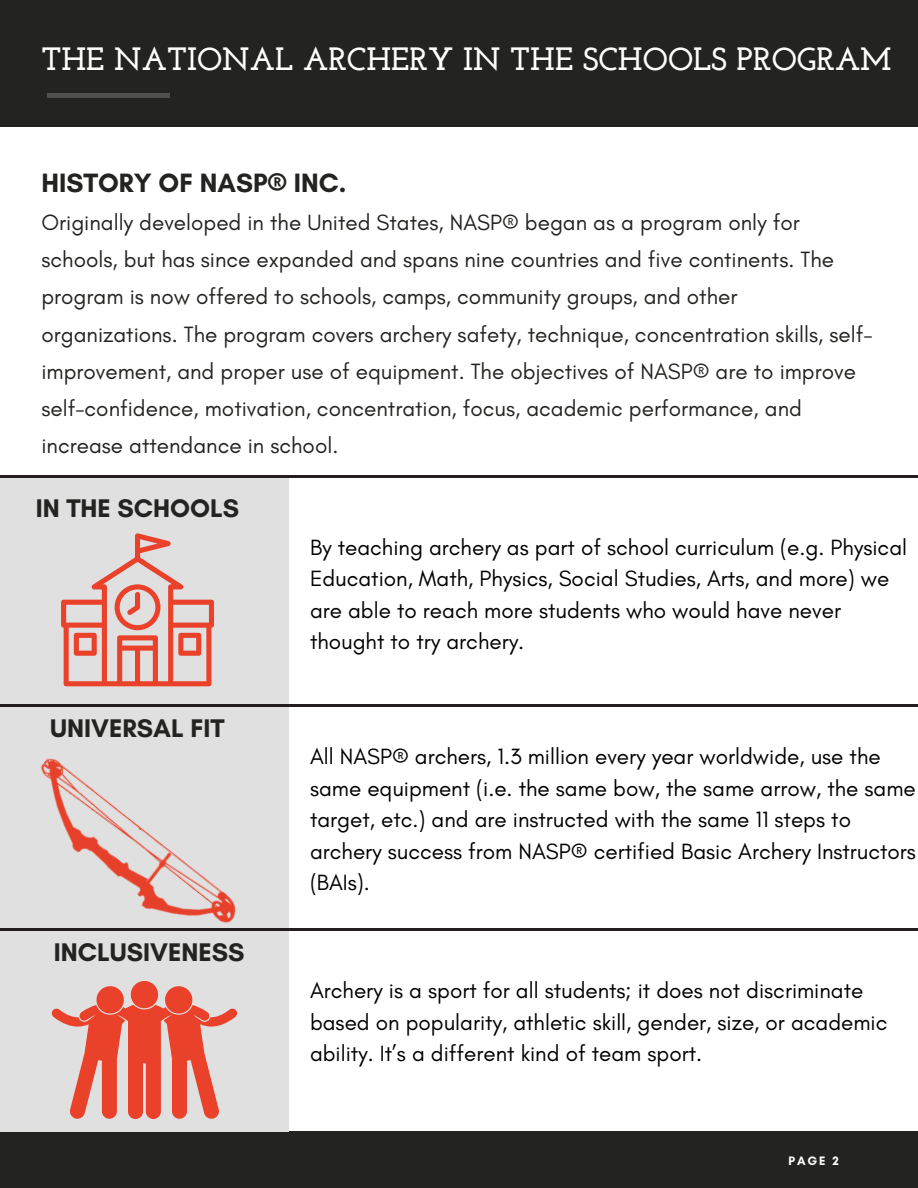
<style>
.page{position:relative;width:918px;height:1188px;background:#fff}
.page>*{position:absolute;margin:0;border:0;box-sizing:border-box;transform-origin:0 0}
.t1{font:700 32.1px "Josefin Slab";color:#fff}
.t2{font:700 27px "Glacial Indifference";color:#232321}
.t3{font:700 25.95px "Glacial Indifference";color:#232321}
.t4{font:22.5px/31.5px "Glacial Indifference";color:#000}
.t5{font:22.5px/37.2px "Glacial Indifference";color:#232321}
.t6{font:700 12.45px "Glacial Indifference";color:#fff}
</style>
<div class="page">
<div style="left:0;top:0;width:918px;height:126px;background:#232321"></div>
<div style="left:47px;top:93px;width:122px;height:5px;background:#4f4f4d"></div>
<div style="left:0;top:1132px;width:918px;height:56px;background:#232321"></div>
<div style="left:0;top:476px;width:289px;height:656px;background:#e0e0e1"></div>
<hr style="left:0;top:475px;width:918px;height:2px;background:#231f20">
<svg style="left:61px;top:533px;width:153px;height:153px"></svg>
<hr style="left:0;top:705px;width:918px;height:2px;background:#231f20">
<img style="left:0;top:686px;width:297px;height:245px">
<hr style="left:0;top:928px;width:918px;height:2px;background:#231f20">
<svg style="left:51px;top:981px;width:186px;height:138px"></svg>
<p class="t1" style="left:41px;top:46px;width:852px">THE NATIONAL ARCHERY IN THE SCHOOLS PROGRAM</p>
<p class="t2" style="left:41px;top:166px;width:307px">HISTORY OF NASP® INC.</p>
<p class="t5" style="left:41px;top:204px;width:833px">Originally developed in the United States, NASP® began as a program only for schools, but has since expanded and spans nine countries and five continents. The program is now offered to schools, camps, community groups, and other organizations. The program covers archery safety, technique, concentration skills, self&shy;improvement, and proper use of equipment. The objectives of NASP® are to improve self-confidence, motivation, concentration, focus, academic performance, and increase attendance in school.</p>
<p class="t3" style="left:36px;top:492px;width:205px">IN THE SCHOOLS</p>
<p class="t3" style="left:50px;top:713px;width:176px">UNIVERSAL FIT</p>
<p class="t3" style="left:54px;top:936px;width:192px">INCLUSIVENESS</p>
<p class="t4" style="left:310px;top:531px;width:599px">By teaching archery as part of school curriculum (e.g. Physical Education, Math, Physics, Social Studies, Arts, and more) we are able to reach more students who would have never thought to try archery.</p>
<p class="t4" style="left:310px;top:741px;width:607px">All NASP® archers, 1.3 million every year worldwide, use the same equipment (i.e. the same bow, the same arrow, the same target, etc.) and are instructed with the same 11 steps to archery success from NASP® certified Basic Archery Instructors (BAIs).</p>
<p class="t4" style="left:310px;top:975px;width:579px">Archery is a sport for all students; it does not discriminate based on popularity, athletic skill, gender, size, or academic ability. It’s a different kind of team sport.</p>
<p class="t6" style="left:789px;top:1153px;width:52px">PAGE 2</p>
</div>
